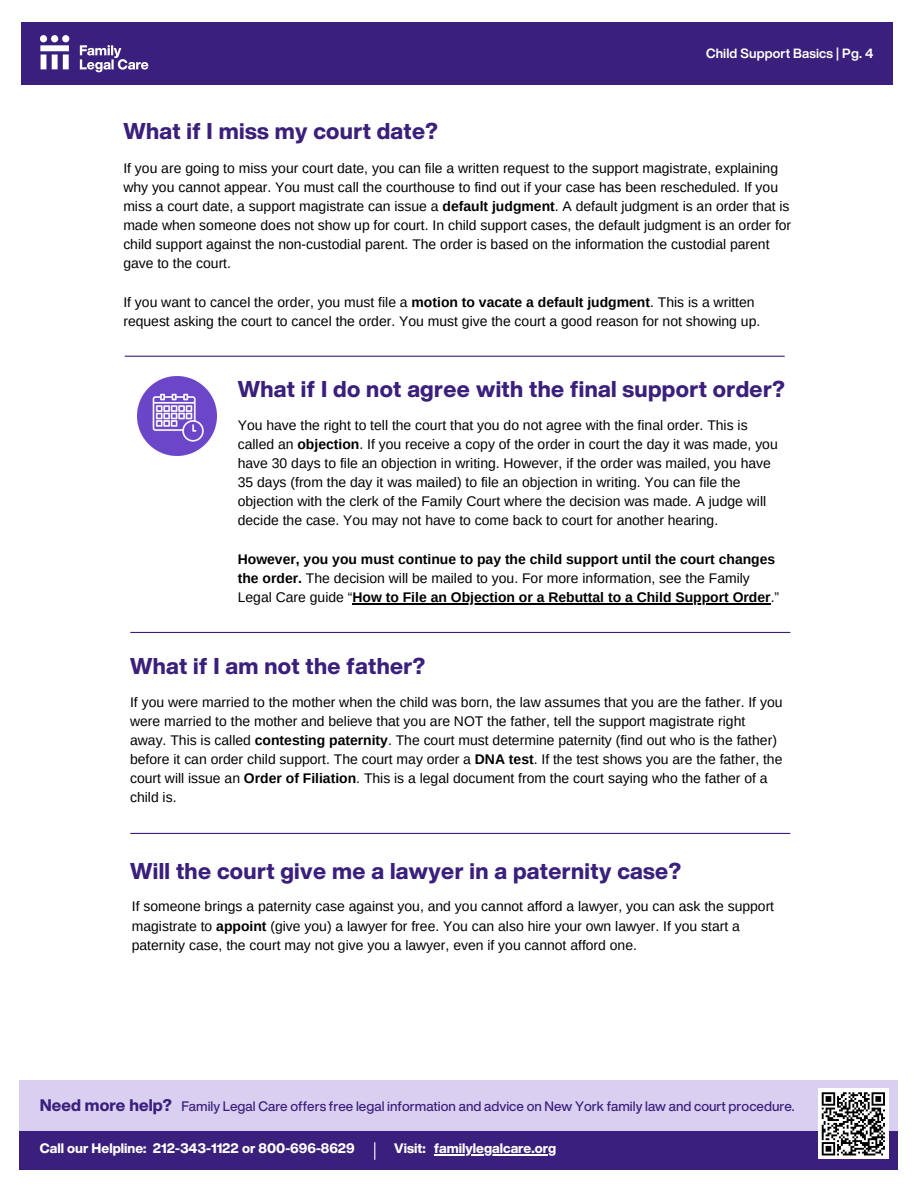
<style>
.page{position:relative;width:918px;height:1188px;background:#fff}
.page>*{position:absolute;margin:0;border:0;box-sizing:border-box;transform-origin:0 0}
.t1{font:800 22.5px "Helvetica Now Display";letter-spacing:.015em;color:#3a1f7c}
.t2{font:13.95px/19.2px "Arimo";color:#000}
.t3{font:700 13.95px/19.2px "Arimo";color:#000}
.t4{font:500 13.5px "Helvetica Now Display";color:#3a1f7c}
.t5{font:800 13.5px "Helvetica Now Display";color:#fff}
.t6{font:700 13.2px "Helvetica Now Display";letter-spacing:.01em;color:#fff}
.s1{font-weight:700}
.s2{font-weight:400}
.s3{font-weight:800;font-size:16.5px}
</style>
<div class="page">
<div style="left:21px;top:22px;width:872px;height:63px;background:#3a1f7c"></div>
<svg style="left:40px;top:35px;width:108px;height:37px"></svg>
<hr style="left:131px;top:833px;width:659px;height:1px;background:#3a1f7c">
<div style="left:19px;top:1080px;width:879px;height:89px;background:#d9cff1"></div>
<div style="left:19px;top:1131px;width:879px;height:38px;background:#3a1f7c"></div>
<svg style="left:374px;top:1143px;width:1px;height:16px"></svg>
<div style="left:818px;top:1088px;width:71px;height:71px;background:#fff"></div>
<svg style="left:821px;top:1092px;width:64px;height:64px"></svg>
<hr style="left:434px;top:1154px;width:122px;height:2px;background:#fff">
<hr style="left:352px;top:603px;width:419px;height:1px;background:#000">
<img style="left:137px;top:376px;width:80px;height:80px">
<hr style="left:131px;top:632px;width:659px;height:1px;background:#3a1f7c">
<hr style="left:125px;top:356px;width:659px;height:1px;background:#3a1f7c">
<p class="t6" style="left:706px;top:44px;width:169px">Child Support Basics | Pg. 4</p>
<h1 class="t1" style="left:123px;top:114px;width:316px">What if I miss my court date?</h1>
<p class="t2" style="left:123px;top:158px;width:669px">If you are going to miss your court date, you can file a written request to the support magistrate, explaining why you cannot appear. You must call the courthouse to find out if your case has been rescheduled. If you miss a court date, a support magistrate can issue a <span class="s1">default judgment</span>. A default judgment is an order that is made when someone does not show up for court. In child support cases, the default judgment is an order for child support against the non-custodial parent. The order is based on the information the custodial parent gave to the court.</p>
<p class="t2" style="left:123px;top:292px;width:638px">If you want to cancel the order, you must file a <span class="s1">motion to vacate a default judgment</span>. This is a written request asking the court to cancel the order. You must give the court a good reason for not showing up.</p>
<h1 class="t1" style="left:238px;top:372px;width:548px">What if I do not agree with the final support order?</h1>
<p class="t2" style="left:238px;top:415px;width:542px">You have the right to tell the court that you do not agree with the final order. This is called an <span class="s1">objection</span>. If you receive a copy of the order in court the day it was made, you have 30 days to file an objection in writing. However, if the order was mailed, you have 35 days (from the day it was mailed) to file an objection in writing. You can file the objection with the clerk of the Family Court where the decision was made. A judge will decide the case. You may not have to come back to court for another hearing.</p>
<p class="t3" style="left:238px;top:549px;width:543px">However, you you must continue to pay the child support until the court changes the order. <span class="s2">The decision will be mailed to you. For more information, see the Family<br>Legal Care guide “</span>How to File an Objection or a Rebuttal to a Child Support Order<span class="s2">.”</span></p>
<h1 class="t1" style="left:130px;top:649px;width:297px">What if I am not the father?</h1>
<p class="t2" style="left:130px;top:692px;width:654px">If you were married to the mother when the child was born, the law assumes that you are the father. If you were married to the mother and believe that you are NOT the father, tell the support magistrate right away. This is called <span class="s1">contesting paternity</span>. The court must determine paternity (find out who is the father) before it can order child support. The court may order a <span class="s1">DNA test</span>. If the test shows you are the father, the court will issue an <span class="s1">Order of Filiation</span>. This is a legal document from the court saying who the father of a child is.</p>
<h1 class="t1" style="left:130px;top:854px;width:552px">Will the court give me a lawyer in a paternity case?</h1>
<p class="t2" style="left:132px;top:897px;width:644px">If someone brings a paternity case against you, and you cannot afford a lawyer, you can ask the support magistrate to <span class="s1">appoint</span> (give you) a lawyer for free. You can also hire your own lawyer. If you start a paternity case, the court may not give you a lawyer, even if you cannot afford one.</p>
<p class="t4" style="left:40px;top:1096px;width:756px"><span class="s3">Need more help?</span> Family Legal Care offers free legal information and advice on New York family law and court procedure.</p>
<p class="t5" style="left:394px;top:1138px;width:33px">Visit:</p>
<p class="t5" style="left:40px;top:1138px;width:317px">Call our Helpline: 212-343-1122 or 800-696-8629</p>
<p class="t5" style="left:434px;top:1138px;width:123px">familylegalcare.org</p>
</div>
